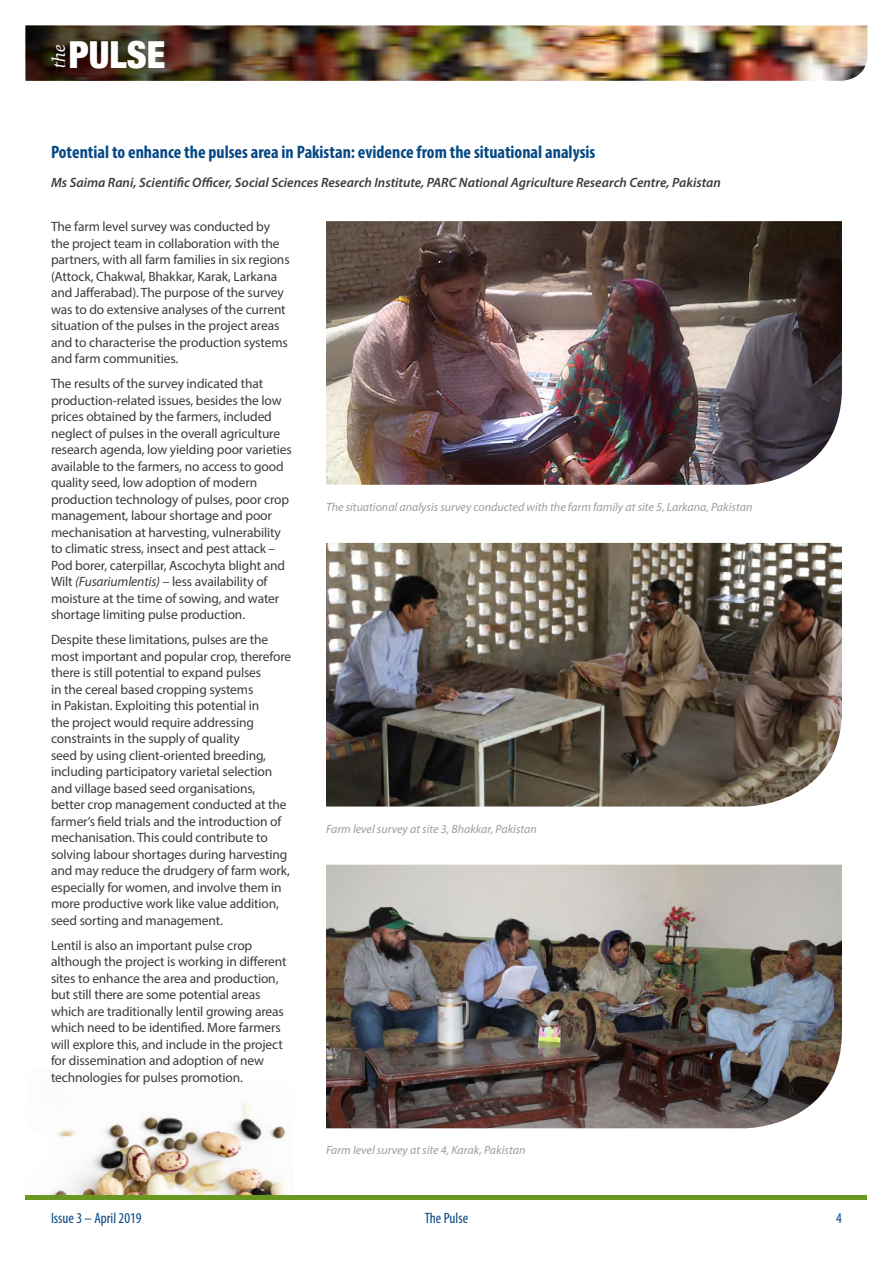
<style>
.page{position:relative;width:893px;height:1263px;background:#fff}
.page>*{position:absolute;margin:0;border:0;box-sizing:border-box;transform-origin:0 0}
.t1{font:900 condensed 37.2px "Helvetica Neue";color:#fff}
.t2{font:italic 18.45px "Charter";color:#fff}
.t3{font:700 condensed 18px "Myriad Pro";color:#064884}
.t4{font:condensed 15px "Myriad Pro";color:#064884}
.t5{font:13.5px/16.5px "Myriad Pro";letter-spacing:-.01em;color:#3c3c3b}
.t6{font:italic 600 13.5px "Myriad Pro";color:#3c3c3b}
.t7{font:italic 12px "Myriad Pro";color:#9d9d9c}
.s1{font-style:italic}
</style>
<div class="page">
<hr style="left:26px;top:1195px;width:841px;height:4px;background:#6a971f">
<img style="left:26px;top:26px;width:841px;height:55px">
<img style="left:49px;top:1103px;width:237px;height:92px">
<img style="left:326px;top:543px;width:516px;height:263px">
<img style="left:326px;top:865px;width:516px;height:263px">
<img style="left:326px;top:221px;width:516px;height:264px">
<h1 class="t1" style="left:69px;top:24px;width:98px">PULSE</h1>
<h2 class="t2" style="left:43px;top:68px;width:26px;rotate:-90deg">the</h2>
<h3 class="t3" style="left:51px;top:141px;width:546px">Potential to enhance the pulses area in Pakistan: evidence from the situational analysis</h3>
<p class="t6" style="left:51px;top:174px;width:671px">Ms Saima Rani, Scientific Officer, Social Sciences Research Institute, PARC National Agriculture Research Centre, Pakistan</p>
<p class="t5" style="left:51px;top:218px;width:240px">The farm level survey was conducted by the project team in collaboration with the partners, with all farm families in six regions (Attock, Chakwal, Bhakkar, Karak, Larkana and Jafferabad). The purpose of the survey was to do extensive analyses of the current situation of the pulses in the project areas and to characterise the production systems and farm communities.</p>
<p class="t5" style="left:51px;top:375px;width:242px">The results of the survey indicated that production-related issues, besides the low prices obtained by the farmers, included neglect of pulses in the overall agriculture research agenda, low yielding poor varieties available to the farmers, no access to good quality seed, low adoption of modern production technology of pulses, poor crop management, labour shortage and poor mechanisation at harvesting, vulnerability to climatic stress, insect and pest attack – Pod borer, caterpillar, Ascochyta blight and Wilt <span class="s1">(Fusariumlentis)</span> – less availability of moisture at the time of sowing, and water shortage limiting pulse production.</p>
<p class="t5" style="left:51px;top:631px;width:242px">Despite these limitations, pulses are the most important and popular crop, therefore there is still potential to expand pulses<br>in the cereal based cropping systems<br>in Pakistan. Exploiting this potential in<br>the project would require addressing constraints in the supply of quality<br>seed by using client-oriented breeding, including participatory varietal selection and village based seed organisations, better crop management conducted at the farmer’s field trials and the introduction of mechanisation. This could contribute to solving labour shortages during harvesting and may reduce the drudgery of farm work, especially for women, and involve them in more productive work like value addition, seed sorting and management.</p>
<p class="t5" style="left:51px;top:937px;width:237px">Lentil is also an important pulse crop although the project is working in different sites to enhance the area and production, but still there are some potential areas which are traditionally lentil growing areas which need to be identified. More farmers will explore this, and include in the project for dissemination and adoption of new technologies for pulses promotion.</p>
<p class="t7" style="left:326px;top:499px;width:428px">The situational analysis survey conducted with the farm family at site 5, Larkana, Pakistan</p>
<p class="t7" style="left:326px;top:821px;width:212px">Farm level survey at site 3, Bhakkar, Pakistan</p>
<p class="t7" style="left:326px;top:1143px;width:201px">Farm level survey at site 4, Karak, Pakistan</p>
<p class="t4" style="left:51px;top:1209px;width:92px">Issue 3 – April 2019</p>
<p class="t4" style="left:836px;top:1209px;width:7px">4</p>
<p class="t4" style="left:425px;top:1209px;width:45px">The Pulse</p>
</div>
